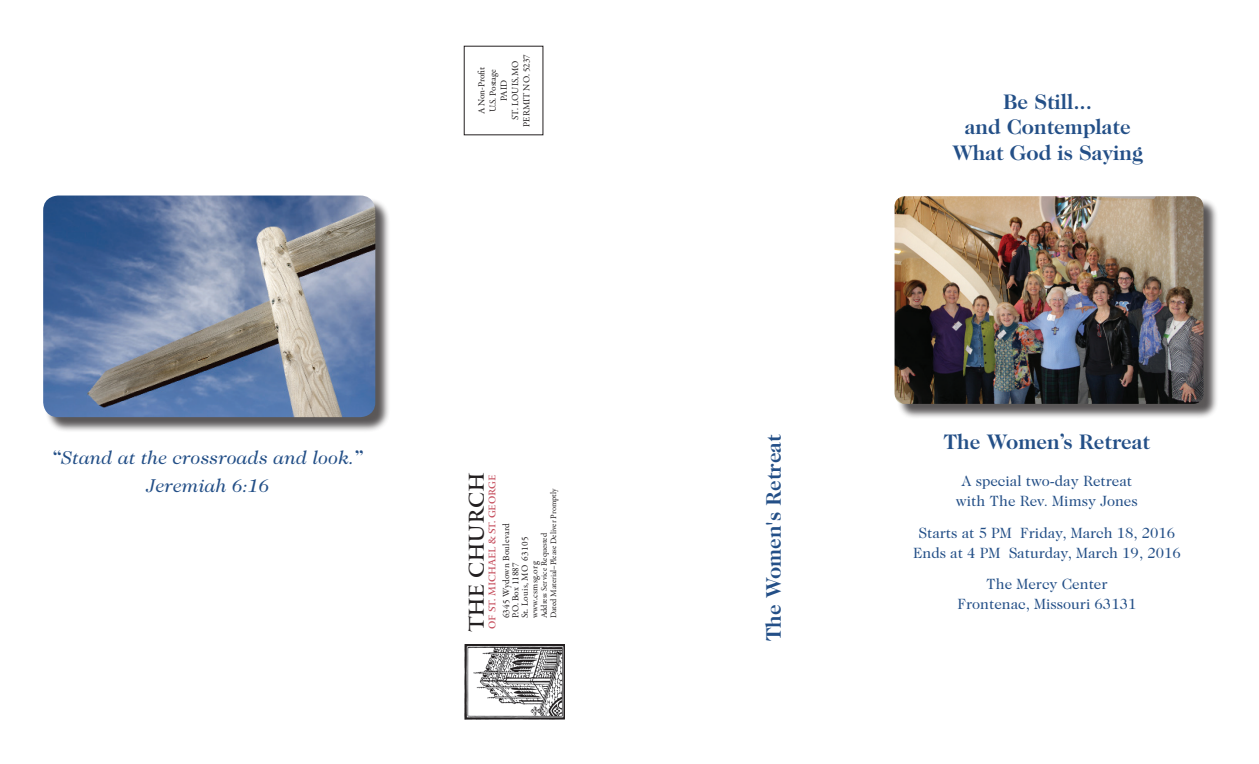
<style>
.page{position:relative;width:1259px;height:764px;background:#fff}
.page>*{position:absolute;margin:0;border:0;box-sizing:border-box;transform-origin:0 0}
.t1{font:700 21.25px/25.5px "Caslon 224 Std";color:#234f87;text-align:center}
.t2{font:21.12px "Mantinia";color:#231f20}
.t3{font:italic 18.75px/27.5px "Caslon 224 Std";letter-spacing:.01em;color:#234f87;text-align:center}
.t4{font:15px/20px "Caslon 224 Std";color:#234f87;text-align:center}
.t5{font:9.62px "Mantinia";color:#c54d5c}
.t6{font:9.38px/11.2px "Garamond Premr Pro";letter-spacing:.01em;color:#231f20}
.t7{font:8.5px/9.4px "Garamond Premr Pro";color:#231f20}
.s1{font-weight:700;font-style:normal}
</style>
<div class="page">
<div style="left:896px;top:198px;width:323px;height:221px;background:#231f20;opacity:.75"></div>
<img style="left:894px;top:196px;width:309px;height:208px">
<img style="left:465px;top:645px;width:99px;height:74px">
<div style="left:45px;top:197px;width:346px;height:236px;background:#231f20;opacity:.75"></div>
<img style="left:43px;top:195px;width:332px;height:222px">
<p class="t6" style="left:476px;top:127px;width:74px;text-align:center;rotate:-90deg">A Non-Profit<br>U.S. Postage<br>PAID<br>ST. LOUIS,MO<br>PERMIT NO. 5237</p>
<p class="t3" style="left:53px;top:444px;width:312px"><span class="s1">“</span>Stand at the crossroads and look.<span class="s1">”<br></span>Jeremiah 6:16</p>
<h2 class="t2" style="left:463px;top:631px;width:160px;rotate:-90deg">THE CHURCH</h2>
<p class="t5" style="left:486px;top:629px;width:156px;rotate:-90deg">OF ST. MICHAEL &amp; ST. GEORGE</p>
<p class="t7" style="left:539px;top:618px;width:131px;rotate:-90deg">Address Service Requested<br>Dated Material–Please Deliver Promptly</p>
<p class="t6" style="left:502px;top:618px;width:97px;line-height:9.4px;rotate:-90deg">6345 Wydown Boulevard<br>P.O. Box 11887<br>St. Louis, MO 63105 www.csmsg.org</p>
<h1 class="t1" style="left:760px;top:641px;width:208px;rotate:-90deg">The Women's Retreat</h1>
<h1 class="t1" style="left:952px;top:88px;width:192px">Be Still...<br>and Contemplate<br>What God is Saying</h1>
<h1 class="t1" style="left:944px;top:429px;width:207px">The Women’s Retreat</h1>
<p class="t4" style="left:956px;top:471px;width:183px">A special two-day Retreat with The Rev. Mimsy Jones</p>
<p class="t4" style="left:913px;top:522px;width:269px">Starts at 5 PM Friday, March 18, 2016<br>Ends at 4 PM Saturday, March 19, 2016</p>
<p class="t4" style="left:957px;top:573px;width:180px">The Mercy Center<br>Frontenac, Missouri 63131</p>
</div>
